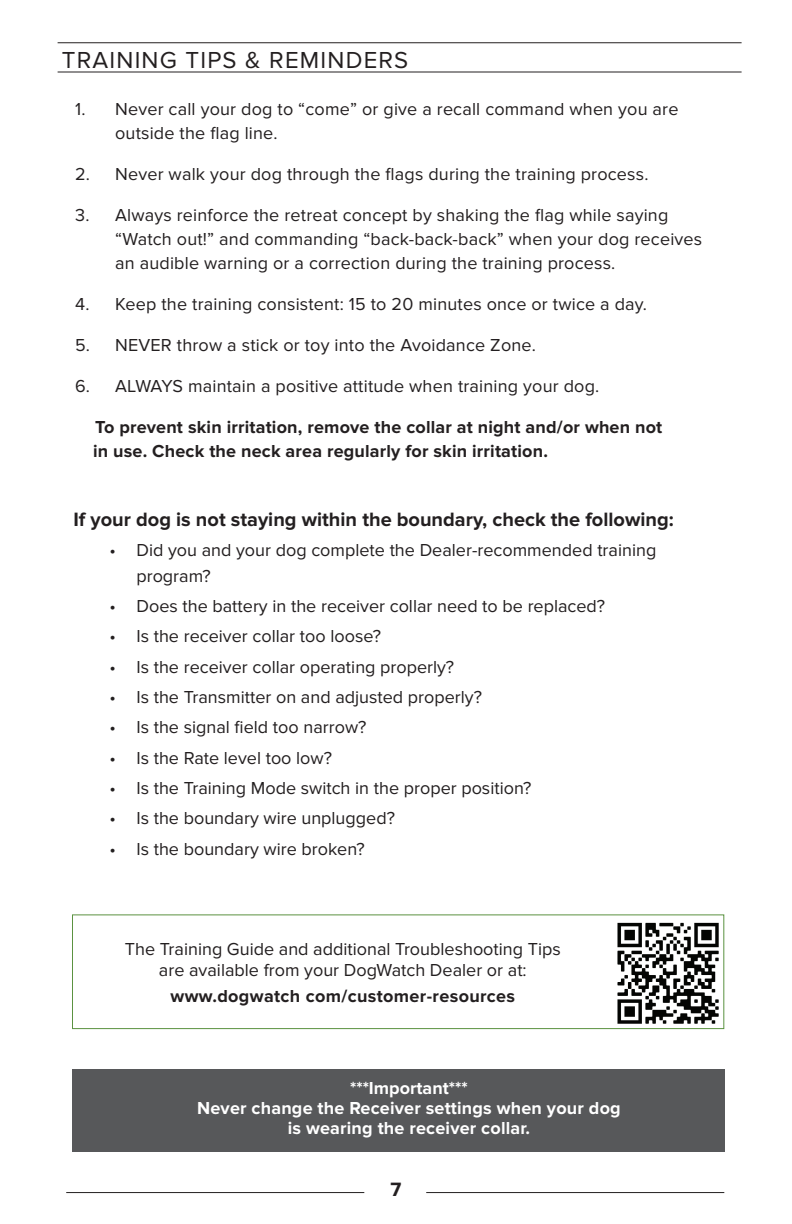
<style>
.page{position:relative;width:792px;height:1224px;background:#fff}
.page>*{position:absolute;margin:0;border:0;box-sizing:border-box;transform-origin:0 0}
.t1{font:24px "Proxima Nova";letter-spacing:.05em;color:#231f20}
.t2{font:700 20px "Proxima Nova";color:#231f20}
.t3{font:18px/24px "Proxima Nova";color:#231f20}
.t4{font:700 18px/24px "Proxima Nova";letter-spacing:.01em;color:#231f20}
.t5{font:700 18px/20px "Proxima Nova";letter-spacing:.01em;color:#fff;text-align:center}
</style>
<div class="page">
<hr style="left:66px;top:1192px;width:298px;height:1px;background:#231f20">
<hr style="left:426px;top:1192px;width:298px;height:1px;background:#231f20">
<hr style="left:58px;top:72px;width:684px;height:1px;background:#231f20">
<hr style="left:58px;top:42px;width:684px;height:1px;background:#231f20">
<div style="left:72px;top:1070px;width:652px;height:82px;background:#57585a"></div>
<img style="left:617px;top:922px;width:102px;height:102px">
<div style="left:72px;top:914px;width:652px;height:115px;border:1px solid #5b9241"></div>
<h1 class="t1" style="left:62px;top:46px;width:348px">TRAINING TIPS &amp; REMINDERS</h1>
<p class="t3" style="left:115px;top:97px;width:565px;text-indent:-40px">1. Never call your dog to “come” or give a recall command when you are outside the flag line.</p>
<p class="t3" style="left:75px;top:162px;width:575px">2. Never walk your dog through the flags during the training process.</p>
<p class="t3" style="left:115px;top:203px;width:589px;text-indent:-40px">3. Always reinforce the retreat concept by shaking the flag while saying “Watch out!” and commanding “back-back-back” when your dog receives an audible warning or a correction during the training process.</p>
<p class="t3" style="left:75px;top:292px;width:573px">4. Keep the training consistent: 15 to 20 minutes once or twice a day.</p>
<p class="t3" style="left:75px;top:333px;width:462px">5. NEVER throw a stick or toy into the Avoidance Zone.</p>
<p class="t3" style="left:75px;top:374px;width:526px">6. ALWAYS maintain a positive attitude when training your dog.</p>
<p class="t4" style="left:93px;top:416px;width:571px">To prevent skin irritation, remove the collar at night and/or when not in use. Check the neck area regularly for skin irritation.</p>
<p class="t2" style="left:73px;top:507px;width:602px">If your dog is not staying within the boundary, check the following:</p>
<p class="t3" style="left:136px;top:537px;width:521px;line-height:26px;text-indent:-27px">• Did you and your dog complete the Dealer-recommended training program?</p>
<p class="t3" style="left:109px;top:594px;width:497px">• Does the battery in the receiver collar need to be replaced?</p>
<p class="t3" style="left:109px;top:625px;width:273px">• Is the receiver collar too loose?</p>
<p class="t3" style="left:109px;top:655px;width:346px">• Is the receiver collar operating properly?</p>
<p class="t3" style="left:109px;top:685px;width:374px">• Is the Transmitter on and adjusted properly?</p>
<p class="t3" style="left:109px;top:716px;width:259px">• Is the signal field too narrow?</p>
<p class="t3" style="left:109px;top:746px;width:224px">• Is the Rate level too low?</p>
<p class="t3" style="left:109px;top:776px;width:424px">• Is the Training Mode switch in the proper position?</p>
<p class="t3" style="left:109px;top:807px;width:287px">• Is the boundary wire unplugged?</p>
<p class="t3" style="left:109px;top:837px;width:257px">• Is the boundary wire broken?</p>
<p class="t3" style="left:125px;top:938px;width:437px;line-height:21.6px;text-align:center">The Training Guide and additional Troubleshooting Tips are available from your DogWatch Dealer or at:</p>
<p class="t4" style="left:171px;top:985px;width:346px">www.dogwatch com/customer-resources</p>
<p class="t5" style="left:197px;top:1079px;width:425px">***Important***<br>Never change the Receiver settings when your dog is wearing the receiver collar.</p>
<p class="t2" style="left:391px;top:1178px;width:12px">7</p>
</div>
